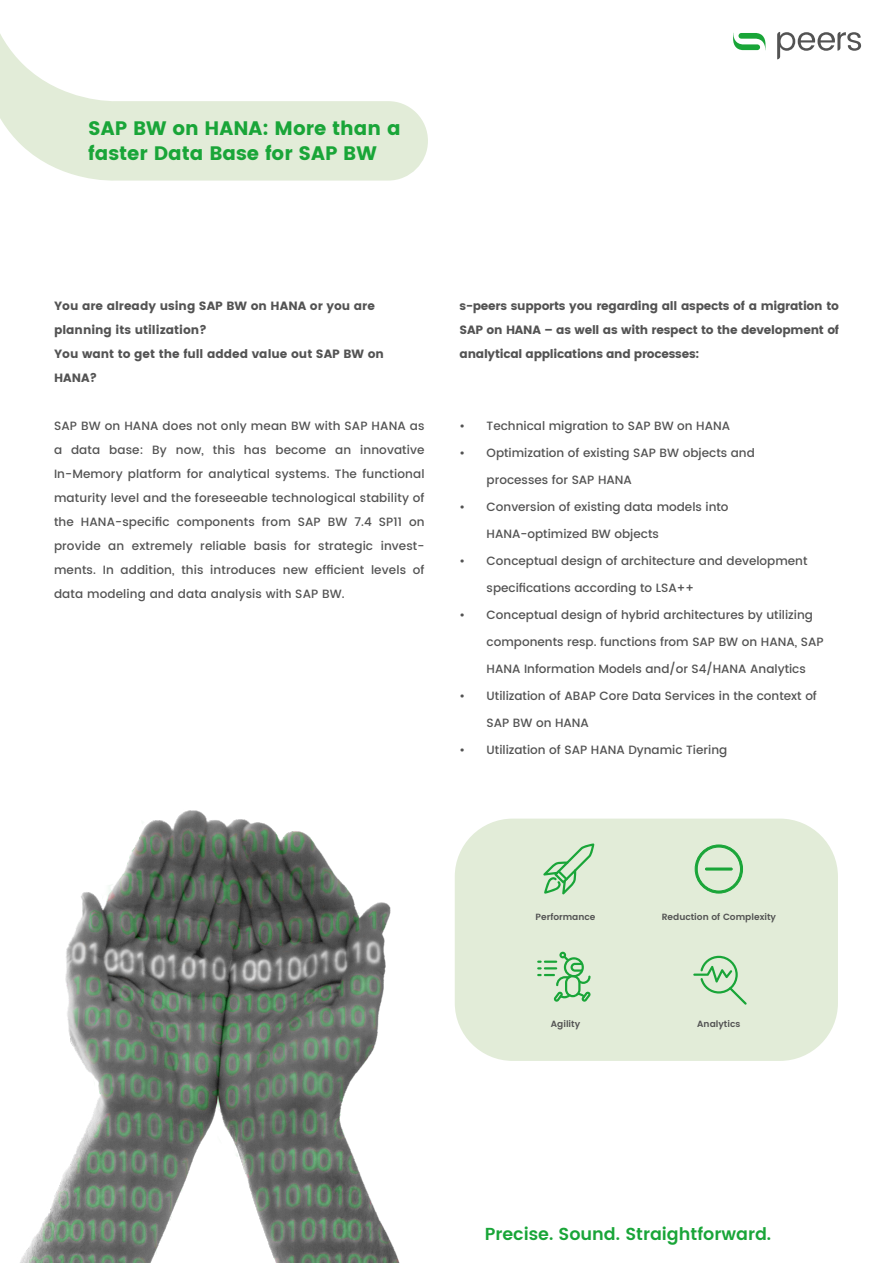
<style>
.page{position:relative;width:893px;height:1263px;background:#fff}
.page>*{position:absolute;margin:0;border:0;box-sizing:border-box;transform-origin:0 0}
.t1{font:700 19.5px "Poppins";color:#19a538}
.t2{font:600 17.4px "Poppins";color:#19a538}
.t3{font:500 12px/24px "Poppins";color:#535353;text-align:justify}
.t4{font:700 12px/24px "Poppins";color:#535353}
.t5{font:600 9px "Poppins";color:#535353}
</style>
<div class="page">
<img style="left:20px;top:810px;width:380px;height:453px">
<svg style="left:733px;top:33px;width:32px;height:17px"></svg>
<svg style="left:777px;top:32px;width:84px;height:27px"></svg>
<svg style="left:0;top:34px;width:428px;height:147px;fill:#e2ecd8"></svg>
<div style="left:455px;top:819px;width:383px;height:242px;background:#e2ecd8;border-radius:58px"></div>
<svg style="left:543px;top:843px;width:51px;height:51px"></svg>
<svg style="left:693px;top:956px;width:54px;height:49px"></svg>
<svg style="left:537px;top:952px;width:53px;height:50px"></svg>
<svg style="left:695px;top:844px;width:48px;height:49px"></svg>
<div style="left:705px;top:868px;width:27px;height:2px;border:1px solid #19a538"></div>
<p class="t1" style="left:88px;top:116px;width:314px">SAP BW on HANA: More than a</p>
<p class="t1" style="left:88px;top:142px;width:290px">faster Data Base for SAP BW</p>
<p class="t4" style="left:54px;top:294px;width:322px">You are already using SAP BW on HANA or you are planning its utilization?</p>
<p class="t4" style="left:54px;top:342px;width:331px">You want to get the full added value out SAP BW on<br>HANA?</p>
<p class="t3" style="left:54px;top:414px;width:372px">SAP BW on HANA does not only mean BW with SAP HANA as a data base: By now, this has become an innovative In-Memory platform for analytical systems. The functional maturity level and the foreseeable technological stability of the HANA-specific components from SAP BW 7.4 SP11 on provide an extremely reliable basis for strategic invest&shy;ments. In addition, this introduces new efficient levels of data modeling and data analysis with SAP BW.</p>
<p class="t4" style="left:460px;top:294px;width:381px;text-align:justify">s-peers supports you regarding all aspects of a migration to SAP on HANA – as well as with respect to the development of analytical applications and processes:</p>
<p class="t3" style="left:460px;top:414px;width:272px">• Technical migration to SAP BW on HANA</p>
<p class="t3" style="left:460px;top:441px;width:297px">• Optimization of existing SAP BW objects and</p>
<p class="t3" style="left:487px;top:468px;width:147px">processes for SAP HANA</p>
<p class="t3" style="left:460px;top:495px;width:271px">• Conversion of existing data models into</p>
<p class="t3" style="left:487px;top:522px;width:174px">HANA-optimized BW objects</p>
<p class="t3" style="left:460px;top:549px;width:349px">• Conceptual design of architecture and development</p>
<p class="t3" style="left:487px;top:576px;width:209px">specifications according to LSA++</p>
<p class="t3" style="left:460px;top:603px;width:355px">• Conceptual design of hybrid architectures by utilizing</p>
<p class="t3" style="left:487px;top:630px;width:338px">components resp. functions from SAP BW on HANA, SAP</p>
<p class="t3" style="left:487px;top:657px;width:321px">HANA Information Models and/or S4/HANA Analytics</p>
<p class="t3" style="left:460px;top:684px;width:359px">• Utilization of ABAP Core Data Services in the context of</p>
<p class="t3" style="left:487px;top:711px;width:104px">SAP BW on HANA</p>
<p class="t3" style="left:460px;top:738px;width:269px">• Utilization of SAP HANA Dynamic Tiering</p>
<p class="t5" style="left:536px;top:910px;width:62px">Performance</p>
<p class="t5" style="left:662px;top:910px;width:116px">Reduction of Complexity</p>
<p class="t5" style="left:551px;top:1017px;width:31px">Agility</p>
<p class="t5" style="left:697px;top:1017px;width:45px">Analytics</p>
<p class="t2" style="left:485px;top:1221px;width:288px">Precise. Sound. Straightforward.</p>
</div>
